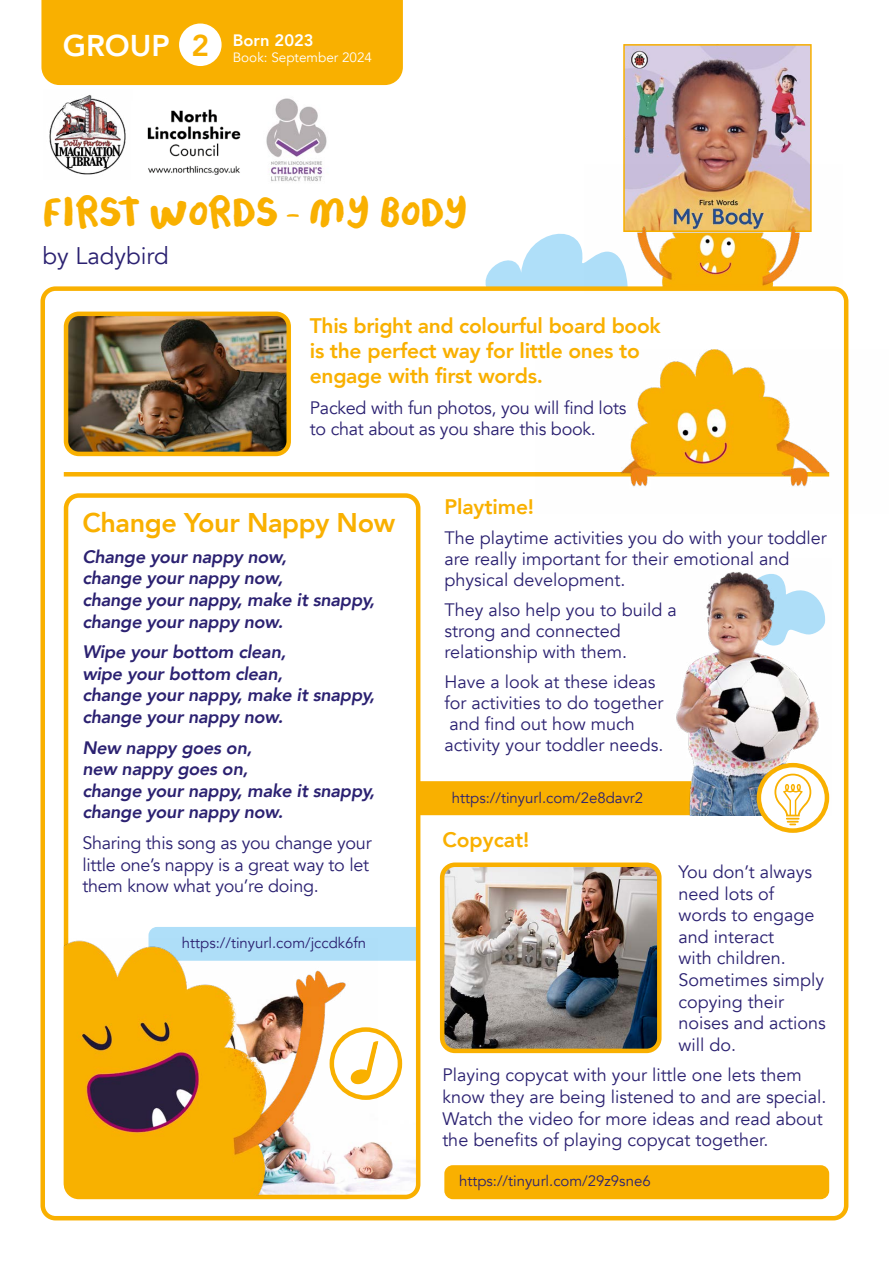
<style>
.page{position:relative;width:893px;height:1263px;background:#fff}
.page>*{position:absolute;margin:0;border:0;box-sizing:border-box;transform-origin:0 0}
.t1{font:42px "Finger Paint";color:#f9b000}
.t2{font:800 30px "Avenir";color:#fff}
.t3{font:800 30px "Avenir";color:#f9b000}
.t4{font:800 27px "Avenir";letter-spacing:-.015em;color:#f9b000}
.t5{font:24px "Avenir";color:#2b2171}
.t6{font:800 21px/25.2px "Avenir";letter-spacing:-.015em;color:#f9b000}
.t7{font:18px/21.6px "Avenir";color:#2b2171}
.t8{font:italic 800 18px "Avenir";letter-spacing:-.015em;color:#2b2171}
.t9{font:800 16.5px "Avenir";color:#fff}
.t10{font:15px "Avenir";color:#2b2171}
.t11{font:13.5px "Avenir";color:#fff}
</style>
<div class="page">
<div style="left:149px;top:927px;width:266px;height:34px;background:#afdff9"></div>
<img style="left:378px;top:1030px;width:37px;height:164px">
<div style="left:64px;top:493px;width:356px;height:706px;border:4px solid #f9b000;border-radius:13px"></div>
<img style="left:64px;top:938px;width:314px;height:258px">
<svg style="left:485px;top:234px;width:99px;height:52px"></svg>
<img style="left:626px;top:47px;width:183px;height:117px">
<div style="left:623px;top:44px;width:189px;height:188px;border:2px solid #f9b000"></div>
<img style="left:584px;top:164px;width:259px;height:130px">
<svg style="left:332px;top:1029px;width:68px;height:69px"></svg>
<svg style="left:350px;top:1040px;width:29px;height:44px"></svg>
<div style="left:330px;top:1027px;width:72px;height:73px;border:4px solid #f9b000;border-radius:50%"></div>
<div style="left:41px;top:0;width:362px;height:85px;background:#f9b000"></div>
<div style="left:179px;top:24px;width:43px;height:42px;background:#fff;border-radius:50%"></div>
<hr style="left:64px;top:472px;width:765px;height:4px;background:#f9b000">
<img style="left:535px;top:350px;width:314px;height:163px">
<img style="left:69px;top:317px;width:217px;height:134px">
<div style="left:64px;top:312px;width:227px;height:144px;border:4px solid #f9b000;border-radius:13px"></div>
<img style="left:49px;top:95px;width:77px;height:80px">
<img style="left:147px;top:109px;width:94px;height:66px">
<img style="left:266px;top:98px;width:61px;height:84px">
<div style="left:444px;top:1165px;width:385px;height:34px;background:#f9b000;border-radius:9px"></div>
<img style="left:676px;top:572px;width:154px;height:243px">
<img style="left:445px;top:867px;width:211px;height:181px">
<div style="left:440px;top:862px;width:221px;height:191px;border:4px solid #f9b000;border-radius:13px"></div>
<svg style="left:759px;top:765px;width:68px;height:65px"></svg>
<svg style="left:418px;top:773px;width:396px;height:52px"></svg>
<div style="left:757px;top:763px;width:72px;height:70px;border:4px solid #f9b000;border-radius:50%"></div>
<div style="left:40px;top:286px;width:808px;height:934px;border:4px solid #f9b000;border-radius:13px"></div>
<p class="t2" style="left:63px;top:22px;width:109px">GROUP</p>
<p class="t3" style="left:191px;top:22px;width:19px">2</p>
<p class="t9" style="left:233px;top:27px;width:82px">Born 2023</p>
<p class="t11" style="left:233px;top:49px;width:141px">Book: September 2024</p>
<h1 class="t1" style="left:43px;top:184px;width:427px">FIRST WORDS - MY BODY</h1>
<p class="t5" style="left:43px;top:241px;width:128px">by Ladybird</p>
<p class="t6" style="left:310px;top:313px;width:352px">This bright and colourful board book is the perfect way for little ones to engage with first words.</p>
<p class="t7" style="left:310px;top:397px;width:318px">Packed with fun photos, you will find lots to chat about as you share this book.</p>
<p class="t4" style="left:82px;top:502px;width:314px">Change Your Nappy Now</p>
<p class="t8" style="left:82px;top:546px;width:206px">Change your nappy now,</p>
<p class="t8" style="left:82px;top:567px;width:202px">change your nappy now,</p>
<p class="t8" style="left:82px;top:589px;width:294px">change your nappy, make it snappy,</p>
<p class="t8" style="left:82px;top:611px;width:202px">change your nappy now.</p>
<p class="t8" style="left:82px;top:641px;width:205px">Wipe your bottom clean,</p>
<p class="t8" style="left:82px;top:663px;width:202px">wipe your bottom clean,</p>
<p class="t8" style="left:82px;top:684px;width:294px">change your nappy, make it snappy,</p>
<p class="t8" style="left:82px;top:706px;width:202px">change your nappy now.</p>
<p class="t8" style="left:82px;top:737px;width:171px">New nappy goes on,</p>
<p class="t8" style="left:82px;top:758px;width:167px">new nappy goes on,</p>
<p class="t8" style="left:82px;top:780px;width:294px">change your nappy, make it snappy,</p>
<p class="t8" style="left:82px;top:801px;width:202px">change your nappy now.</p>
<p class="t7" style="left:82px;top:832px;width:291px">Sharing this song as you change your little one’s nappy is a great way to let them know what you’re doing.</p>
<h1 class="t10" style="left:182px;top:933px;width:186px">https://tinyurl.com/jccdk6fn</h1>
<h1 class="t6" style="left:444px;top:494px;width:91px">Playtime!</h1>
<h1 class="t7" style="left:444px;top:528px;width:384px;line-height:21px">The playtime activities you do with your toddler are really important for their emotional and physical development.</h1>
<h1 class="t7" style="left:444px;top:600px;width:234px;line-height:21px">They also help you to build a strong and connected relationship with them.</h1>
<h1 class="t7" style="left:444px;top:672px;width:221px;line-height:21px">Have a look at these ideas for activities to do together and find out how much activity your toddler needs.</h1>
<h1 class="t10" style="left:452px;top:789px;width:193px">https://tinyurl.com/2e8davr2</h1>
<h1 class="t6" style="left:442px;top:827px;width:89px">Copycat!</h1>
<p class="t7" style="left:679px;top:861px;width:149px">You don’t always need lots of words to engage and interact<br>with children.<br>Sometimes simply copying their noises and actions will do.</p>
<p class="t7" style="left:442px;top:1065px;width:386px">Playing copycat with your little one lets them know they are being listened to and are special.<br>Watch the video for more ideas and read about the benefits of playing copycat together.</p>
<h1 class="t10" style="left:459px;top:1172px;width:193px">https://tinyurl.com/29z9sne6</h1>
</div>
